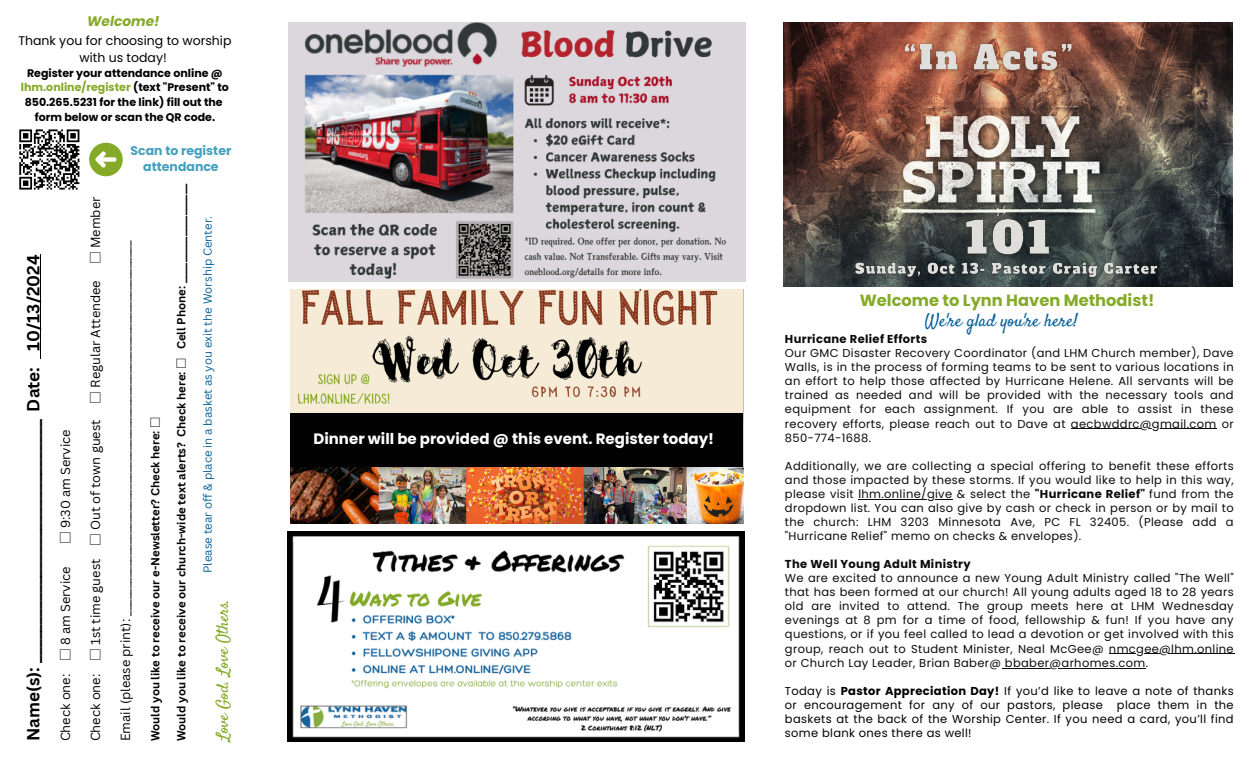
<style>
.page{position:relative;width:1260px;height:765px;background:#fff}
.page>*{position:absolute;margin:0;border:0;box-sizing:border-box;transform-origin:0 0}
.t1{font:17.88px "Satisfy";color:#09629b}
.t2{font:700 17.12px "Canva Sans";color:#000}
.t3{font:16.62px "Satisfy";color:#84aa28}
.t4{font:700 16.25px "Poppins";color:#84aa28}
.t5{font:700 15px "Poppins";color:#fff}
.t6{font:italic 700 13.75px "Poppins";color:#84aa28}
.t7{font:12.88px "Canva Sans";color:#000}
.t8{font:12.5px/17.4px "Poppins";color:#000;text-align:center}
.t9{font:700 12.5px "Poppins";color:#43a1be}
.t10{font:11.5px/14px "Poppins";letter-spacing:.03em;color:#0b0b0b;text-align:justify}
.t11{font:11.5px/14px "Poppins";letter-spacing:.03em;color:#000;text-align:justify}
.t12{font:700 11.5px "Poppins";letter-spacing:.03em;color:#0b0b0b}
.t13{font:700 11.38px "Canva Sans";color:#000}
.t14{font:11.38px "Canva Sans";color:#09629b}
.t15{font:700 11px/14.6px "Poppins";color:#000;text-align:center}
.s1{color:#84aa28}
.s2{font-family:"Noto Sans CJ Ksc"}
.s3{font-weight:700}
</style>
<div class="page">
<img style="left:288px;top:531px;width:457px;height:210px">
<hr style="left:40px;top:255px;width:1px;height:96px;background:#000">
<svg style="left:19px;top:129px;width:61px;height:61px"></svg>
<svg style="left:89px;top:143px;width:34px;height:33px"></svg>
<img style="left:783px;top:23px;width:449px;height:263px">
<img style="left:291px;top:289px;width:452px;height:235px">
<img style="left:289px;top:23px;width:457px;height:258px">
<div style="left:291px;top:413px;width:452px;height:53px;background:#020202"></div>
<hr style="left:1071px;top:428px;width:146px;height:1px;background:#0b0b0b">
<hr style="left:858px;top:499px;width:95px;height:1px;background:#0b0b0b">
<hr style="left:1109px;top:653px;width:125px;height:1px;background:#0b0b0b">
<hr style="left:1002px;top:668px;width:117px;height:1px;background:#0b0b0b">
<svg style="left:1119px;top:668px;width:27px;height:1px"></svg>
<img style="left:955px;top:208px;width:105px;height:50px">
<img style="left:851px;top:258px;width:313px;height:25px">
<img style="left:896px;top:35px;width:186px;height:45px">
<p class="t6" style="left:87px;top:12px;width:74px">Welcome!</p>
<p class="t8" style="left:18px;top:32px;width:215px">Thank you for choosing to worship with us today!</p>
<p class="t15" style="left:21px;top:66px;width:210px">Register your attendance online @ <span class="s1">lhm.online/register</span> (text "Present" to<br>850.265.5231 for the link) fill out the</p>
<p class="t15" style="left:35px;top:110px;width:182px">form below or scan the QR code.</p>
<h3 class="t2" style="left:21px;top:741px;width:488px;rotate:-90deg">Name(s): _______________________________ Date: 10/13/2024</h3>
<p class="t7" style="left:57px;top:544px;width:117px;rotate:-90deg"><span class="s2">□</span> 9:30 am Service</p>
<p class="t7" style="left:57px;top:741px;width:176px;rotate:-90deg">Check one: <span class="s2">□</span> 8 am Service</p>
<p class="t7" style="left:87px;top:741px;width:546px;rotate:-90deg">Check one: <span class="s2">□</span> 1st time guest <span class="s2">□</span> Out of town guest <span class="s2">□</span> Regular Attendee <span class="s2">□</span> Member</p>
<p class="t9" style="left:131px;top:142px;width:102px">Scan to register</p>
<p class="t9" style="left:143px;top:158px;width:77px">attendance</p>
<p class="t7" style="left:117px;top:741px;width:502px;rotate:-90deg">Email (please print): ____________________________________________________________________</p>
<p class="t13" style="left:147px;top:741px;width:326px;rotate:-90deg">Would you like to receive our e-Newsletter? Check here: <span class="s2">□</span></p>
<p class="t13" style="left:173px;top:741px;width:559px;rotate:-90deg">Would you like to receive our church-wide text alerts? Check here: <span class="s2">□</span> Cell Phone: ___________________</p>
<p class="t14" style="left:200px;top:573px;width:359px;rotate:-90deg">Please tear off &amp; place in a basket as you exit the Worship Center.</p>
<p class="t3" style="left:212px;top:741px;width:145px;rotate:-90deg">Love God. Love Others.</p>
<p class="t5" style="left:314px;top:428px;width:402px">Dinner will be provided @ this event. Register today!</p>
<p class="t4" style="left:860px;top:289px;width:296px">Welcome to Lynn Haven Methodist!</p>
<p class="t1" style="left:925px;top:309px;width:154px">We're glad you're here!</p>
<p class="t12" style="left:785px;top:331px;width:144px">Hurricane Relief Efforts</p>
<p class="t10" style="left:785px;top:346px;width:450px">Our GMC Disaster Recovery Coordinator (and LHM Church member), Dave Walls, is in the process of forming teams to be sent to various locations in an effort to help those affected by Hurricane Helene. All servants will be trained as needed and will be provided with the necessary tools and equipment for each assignment. If you are able to assist in these recovery efforts, please reach out to Dave at</p>
<p class="t10" style="left:1071px;top:417px;width:164px">aecbwddrc@gmail.com or</p>
<p class="t10" style="left:785px;top:431px;width:88px">850-774-1688.</p>
<p class="t10" style="left:785px;top:459px;width:450px">Additionally, we are collecting a special offering to benefit these efforts and those impacted by these storms. If you would like to help in this way, please visit lhm.online/give &amp; select the <span class="s3">"Hurricane Relief"</span> fund from the</p>
<h5 class="t10" style="left:785px;top:501px;width:450px">dropdown list. You can also give by cash or check in person or by mail to the church: LHM 3203 Minnesota Ave, PC FL 32405. (Please add a "Hurricane Relief" memo on checks &amp; envelopes).</h5>
<h5 class="t10" style="left:785px;top:557px;width:450px;text-align:left"><span class="s3">The Well Young Adult Ministry<br></span>We are excited to announce a new Young Adult Ministry called "The Well" that has been formed at our church! All young adults aged 18 to 28 years</h5>
<p class="t10" style="left:785px;top:599px;width:450px">old are invited to attend. The group meets here at LHM Wednesday evenings at 8 pm for a time of food, fellowship &amp; fun! If you have any questions, or if you feel called to lead a devotion or get involved with this group, reach out to Student Minister, Neal McGee@</p>
<p class="t10" style="left:785px;top:642px;width:450px;text-indent:324px">nmcgee@lhm.online or Church Lay Leader, Brian Baber@ bbaber@arhomes.com.</p>
<h4 class="t11" style="left:785px;top:684px;width:450px">Today is <span class="s3">Pastor Appreciation Day!</span> If you’d like to leave a note of thanks or encouragement for any of our pastors, please place them in the baskets at the back of the Worship Center. If you need a card, you’ll find some blank ones there as well!</h4>
</div>
